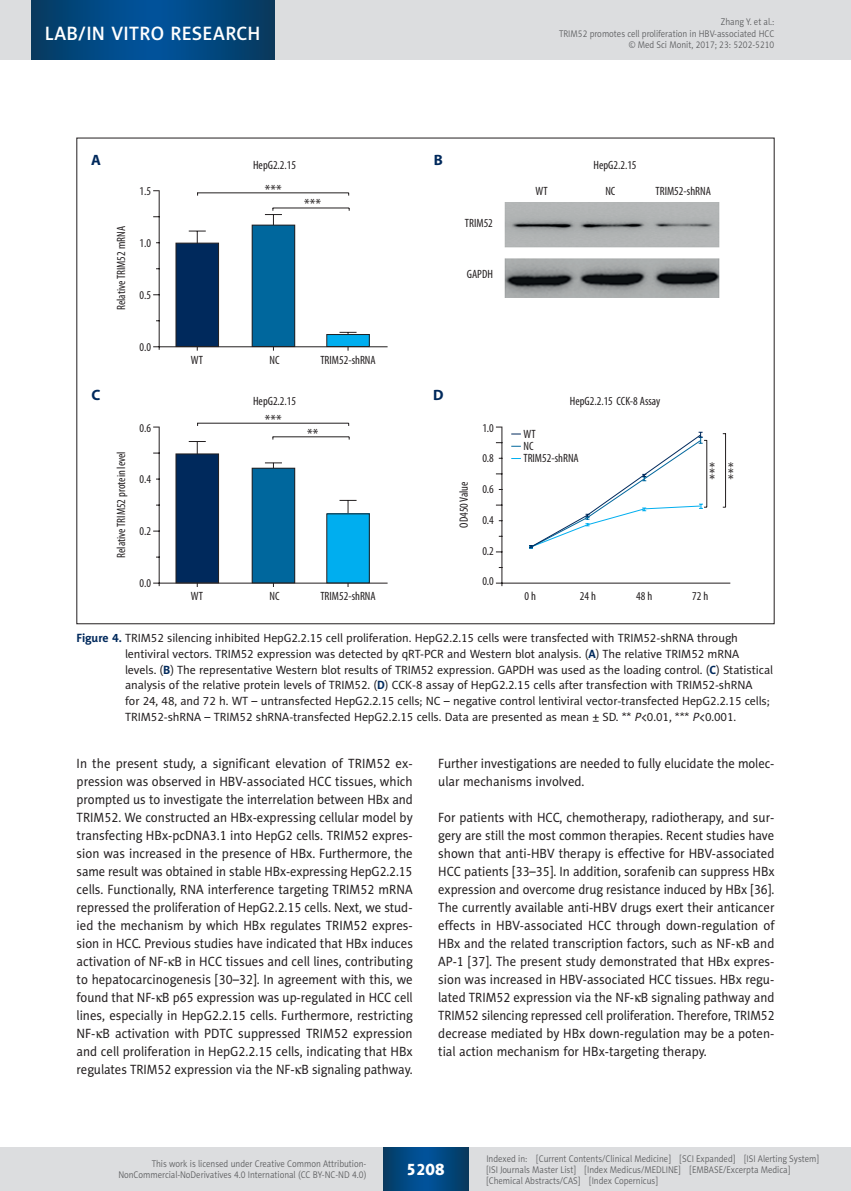
<style>
.page{position:relative;width:851px;height:1191px;background:#fff}
.page>*{position:absolute;margin:0;border:0;box-sizing:border-box;transform-origin:0 0}
.t1{font:19.5px "Naomi Sans EFN Medium";letter-spacing:.015em;color:#fff}
.t2{font:16.5px "Naomi Sans EFN Heavy";color:#fff}
.t3{font:condensed 15px "Myriad Pro";color:#231f20}
.t4{font:700 15px "Myriad Pro";color:#00295c}
.MSM_Body{font:13.5px/18px "Naomi Sans EFN";letter-spacing:-.005em;color:#231f20;text-align:justify;scale:.96 1}
.MSM_Body-2{font:13.5px/18px "Naomi Sans EFN";letter-spacing:-.005em;color:#231f20;text-align:justify;scale:.95 1}
.MSM_Body-3{font:13.5px/18px "Naomi Sans EFN";letter-spacing:-.005em;color:#231f20;scale:.94 1}
.MSM_Rycina_tytul{font:12px/15.8px "Naomi Sans EFN";letter-spacing:-.005em;color:#231f20}
.t5{font:condensed 12px/12px "Myriad Pro";color:#231f20}
.t6{font:9.75px/11.2px "Naomi Sans EFN Light";color:#57585a;text-align:right;scale:.9 1}
.s1{font-weight:700;color:#00295c}
.s2{font-style:italic}
.s3{font-family:"Standard Sym L"}
</style>
<div class="page">
<img style="left:505px;top:202px;width:214px;height:96px">
<hr style="left:153px;top:346px;width:234px;height:1px;background:#231f20">
<hr style="left:159px;top:191px;width:1px;height:159px;background:#231f20">
<hr style="left:197px;top:192px;width:151px;height:1px;background:#231f20">
<svg style="left:188px;top:208px;width:182px;height:143px"></svg>
<div style="left:175px;top:243px;width:44px;height:104px;background:#00295c;border:1px solid #231f20"></div>
<hr style="left:153px;top:583px;width:234px;height:1px;background:#231f20">
<hr style="left:159px;top:427px;width:1px;height:159px;background:#231f20">
<hr style="left:197px;top:423px;width:151px;height:1px;background:#231f20">
<hr style="left:272px;top:436px;width:77px;height:1px;background:#231f20">
<svg style="left:188px;top:437px;width:182px;height:150px"></svg>
<div style="left:175px;top:453px;width:44px;height:130px;background:#00295c;border:1px solid #231f20"></div>
<hr style="left:496px;top:583px;width:234px;height:1px;background:#231f20">
<hr style="left:501px;top:427px;width:1px;height:159px;background:#231f20">
<hr style="left:725px;top:433px;width:1px;height:74px;background:#231f20">
<hr style="left:706px;top:440px;width:1px;height:67px;background:#231f20">
<svg style="left:529px;top:432px;width:177px;height:117px"></svg>
<div style="left:0;top:1148px;width:850px;height:43px;background:#dcdddf"></div>
<svg style="left:383px;top:1147px;width:85px;height:43px;background:#02477e"></svg>
<div style="left:0;top:0;width:850px;height:60px;background:#dcdddf"></div>
<hr style="left:850px;top:0;width:1px;height:60px;background:#dcdddf">
<svg style="left:32px;top:0;width:242px;height:60px;background:#02477f"></svg>
<h1 class="t1" style="left:45px;top:22px;width:217px">LAB/IN VITRO RESEARCH</h1>
<p class="t6" style="left:559px;top:16px;width:241px">Zhang Y. et al.:<br>TRIM52 promotes cell proliferation in HBV-associated HCC © Med Sci Monit, 2017; 23: 5202-5210</p>
<p class="t4" style="left:91px;top:151px;width:11px">A</p>
<p class="t4" style="left:91px;top:385px;width:10px">C</p>
<p class="t5" style="left:115px;top:310px;width:85px;rotate:-90deg">Relative TRIM52 mRNA</p>
<p class="t5" style="left:140px;top:185px;width:13px">1.5</p>
<p class="t5" style="left:140px;top:237px;width:13px">1.0</p>
<p class="t5" style="left:140px;top:289px;width:13px">0.5</p>
<p class="t5" style="left:140px;top:340px;width:13px">0.0</p>
<p class="t5" style="left:115px;top:558px;width:108px;rotate:-90deg">Relative TRIM52 protein level</p>
<p class="t5" style="left:140px;top:421px;width:13px">0.6</p>
<p class="t5" style="left:140px;top:473px;width:13px">0.4</p>
<p class="t5" style="left:140px;top:525px;width:13px">0.2</p>
<p class="t5" style="left:140px;top:577px;width:13px">0.0</p>
<p class="t4" style="left:433px;top:151px;width:11px">B</p>
<p class="t5" style="left:253px;top:159px;width:44px">HepG2.2.15</p>
<p class="t5" style="left:593px;top:159px;width:44px">HepG2.2.15</p>
<p class="t3" style="left:265px;top:181px;width:18px">***</p>
<p class="t5" style="left:535px;top:185px;width:14px">WT</p>
<p class="t5" style="left:605px;top:185px;width:12px">NC</p>
<p class="t5" style="left:655px;top:185px;width:57px">TRIM52-shRNA</p>
<p class="t3" style="left:304px;top:195px;width:18px">***</p>
<p class="t5" style="left:465px;top:217px;width:29px">TRIM52</p>
<p class="t5" style="left:466px;top:268px;width:28px">GAPDH</p>
<p class="t5" style="left:191px;top:354px;width:14px">WT</p>
<p class="t5" style="left:269px;top:354px;width:12px">NC</p>
<p class="t5" style="left:320px;top:354px;width:57px">TRIM52-shRNA</p>
<p class="t5" style="left:253px;top:395px;width:44px">HepG2.2.15</p>
<p class="t4" style="left:433px;top:385px;width:12px">D</p>
<p class="t5" style="left:569px;top:395px;width:92px">HepG2.2.15 CCK-8 Assay</p>
<p class="t3" style="left:265px;top:411px;width:18px">***</p>
<p class="t3" style="left:307px;top:425px;width:13px">**</p>
<p class="t5" style="left:457px;top:528px;width:48px;rotate:-90deg">OD450 Value</p>
<p class="t5" style="left:482px;top:421px;width:13px">1.0</p>
<p class="t5" style="left:482px;top:452px;width:13px">0.8</p>
<p class="t5" style="left:482px;top:483px;width:13px">0.6</p>
<p class="t5" style="left:482px;top:514px;width:13px">0.4</p>
<p class="t5" style="left:482px;top:544px;width:13px">0.2</p>
<p class="t5" style="left:482px;top:575px;width:13px">0.0</p>
<p class="t5" style="left:523px;top:428px;width:57px">WT<br>NC<br>TRIM52-shRNA</p>
<p class="t3" style="left:718px;top:462px;width:18px;rotate:90deg">***</p>
<p class="t3" style="left:737px;top:462px;width:18px;rotate:90deg">***</p>
<p class="t5" style="left:191px;top:590px;width:14px">WT</p>
<p class="t5" style="left:269px;top:590px;width:12px">NC</p>
<p class="t5" style="left:320px;top:590px;width:57px">TRIM52-shRNA</p>
<p class="t5" style="left:524px;top:590px;width:13px">0 h</p>
<p class="t5" style="left:579px;top:590px;width:17px">24 h</p>
<p class="t5" style="left:636px;top:590px;width:17px">48 h</p>
<p class="t5" style="left:692px;top:590px;width:17px">72 h</p>
<p class="MSM_Rycina_tytul" style="left:125px;top:630px;width:649px;text-indent:-49px"><span class="s1">Figure 4.</span> TRIM52 silencing inhibited HepG2.2.15 cell proliferation. HepG2.2.15 cells were transfected with TRIM52-shRNA through lentiviral vectors. TRIM52 expression was detected by qRT-PCR and Western blot analysis. (<span class="s1">A</span>) The relative TRIM52 mRNA levels. (<span class="s1">B</span>) The representative Western blot results of TRIM52 expression. GAPDH was used as the loading control. (<span class="s1">C</span>) Statistical analysis of the relative protein levels of TRIM52. (<span class="s1">D</span>) CCK-8 assay of HepG2.2.15 cells after transfection with TRIM52-shRNA<br>for 24, 48, and 72 h. WT – untransfected HepG2.2.15 cells; NC – negative control lentiviral vector-transfected HepG2.2.15 cells; TRIM52-shRNA – TRIM52 shRNA-transfected HepG2.2.15 cells. Data are presented as mean ± SD. ** <span class="s2">P</span>&lt;0.01, *** <span class="s2">P</span>&lt;0.001.</p>
<p class="MSM_Body" style="left:77px;top:754px;width:352px">In the present study, a significant elevation of TRIM52 ex&shy;pression was observed in HBV-associated HCC tissues, which prompted us to investigate the interrelation between HBx and TRIM52. We constructed an HBx-expressing cellular model by transfecting HBx-pcDNA3.1 into HepG2 cells. TRIM52 expres&shy;sion was increased in the presence of HBx. Furthermore, the same result was obtained in stable HBx-expressing HepG2.2.15 cells. Functionally, RNA interference targeting TRIM52 mRNA repressed the proliferation of HepG2.2.15 cells. Next, we stud&shy;ied the mechanism by which HBx regulates TRIM52 expres&shy;sion in HCC. Previous studies have indicated that HBx induces activation of NF-<span class="s3">k</span>B in HCC tissues and cell lines, contributing to hepatocarcinogenesis [30–32]. In agreement with this, we found that NF-<span class="s3">k</span>B p65 expression was up-regulated in HCC cell lines, especially in HepG2.2.15 cells. Furthermore, restricting NF-<span class="s3">k</span>B activation with PDTC suppressed TRIM52 expression and cell proliferation in HepG2.2.15 cells, indicating that HBx regulates TRIM52 expression via the NF-<span class="s3">k</span>B signaling pathway.</p>
<p class="MSM_Body-3" style="left:438px;top:754px;width:359px">Further investigations are needed to fully elucidate the molec&shy;ular mechanisms involved.</p>
<p class="MSM_Body-2" style="left:438px;top:808px;width:355px">For patients with HCC, chemotherapy, radiotherapy, and sur&shy;gery are still the most common therapies. Recent studies have shown that anti-HBV therapy is effective for HBV-associated HCC patients [33–35]. In addition, sorafenib can suppress HBx expression and overcome drug resistance induced by HBx [36].<br>The currently available anti-HBV drugs exert their anticancer effects in HBV-associated HCC through down-regulation of HBx and the related transcription factors, such as NF-<span class="s3">k</span>B and AP-1 [37]. The present study demonstrated that HBx expres&shy;sion was increased in HBV-associated HCC tissues. HBx regu&shy;lated TRIM52 expression via the NF-<span class="s3">k</span>B signaling pathway and TRIM52 silencing repressed cell proliferation. Therefore, TRIM52 decrease mediated by HBx down-regulation may be a poten&shy;tial action mechanism for HBx-targeting therapy.</p>
<p class="t6" style="left:118px;top:1158px;width:277px">This work is licensed under Creative Common Attribution-<br>NonCommercial-NoDerivatives 4.0 International (CC BY-NC-ND 4.0)</p>
<p class="t2" style="left:406px;top:1159px;width:40px">5208</p>
<p class="t6" style="left:486px;top:1152px;width:371px;text-align:left">Indexed in: [Current Contents/Clinical Medicine] [SCI Expanded] [ISI Alerting System] [ISI Journals Master List] [Index Medicus/MEDLINE] [EMBASE/Excerpta Medica] [Chemical Abstracts/CAS] [Index Copernicus]</p>
</div>
